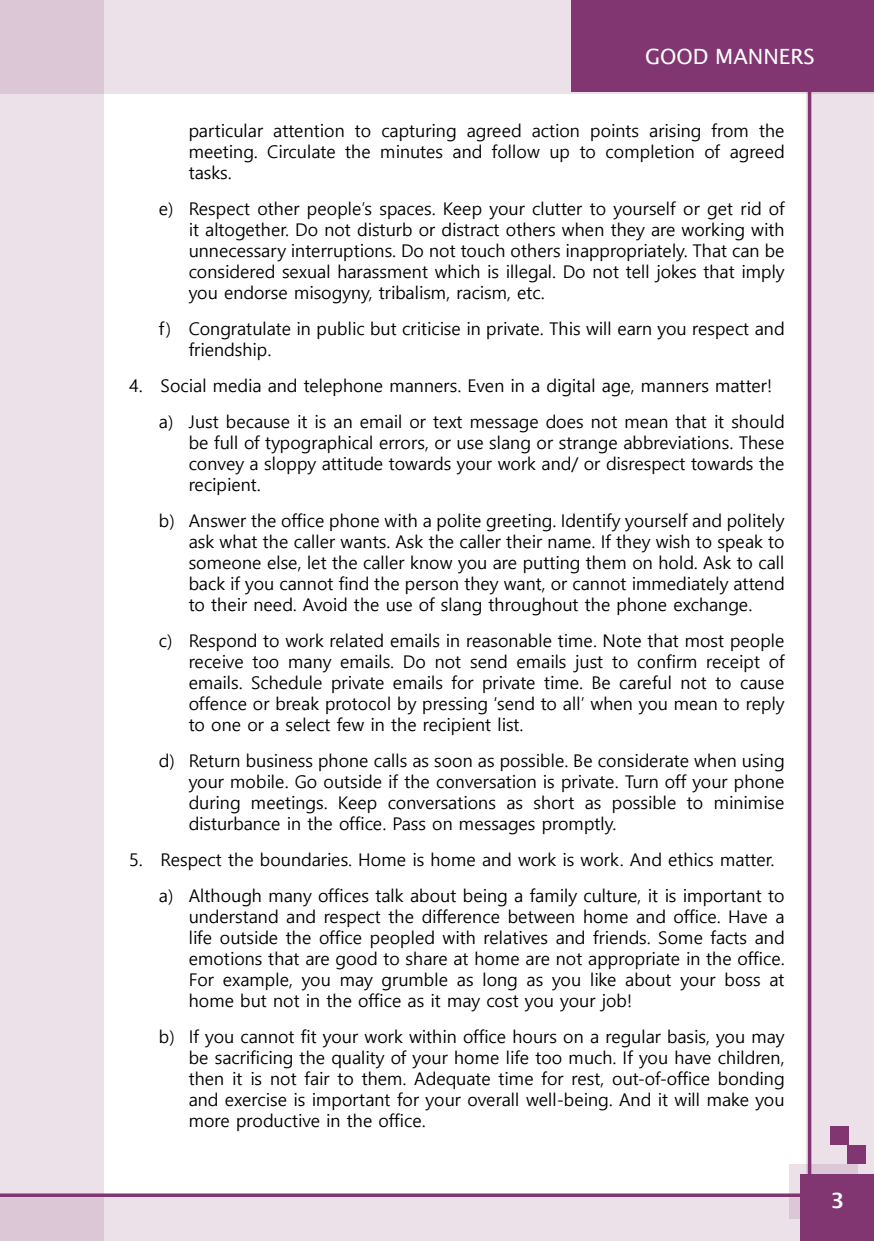
<style>
.page{position:relative;width:874px;height:1241px;background:#fff}
.page>*{position:absolute;margin:0;border:0;box-sizing:border-box;transform-origin:0 0}
.t1{font:21px "Lucida Sans";color:#fff}
.t2{font:600 21px "Lucida Sans";color:#fff}
.t3{font:17.5px/21px "Malgun Gothic";color:#000;text-align:justify}
</style>
<div class="page">
<div style="left:0;top:0;width:873px;height:94px;background:#ece1e9"></div>
<div style="left:571px;top:0;width:302px;height:92px;background:#813671"></div>
<svg style="left:0;top:0;width:104px;height:1193px;background:#eadee7"></svg>
<hr style="left:0;top:1193px;width:873px;height:3px;background:#813671">
<svg style="left:0;top:1196px;width:800px;height:44px;background:#e7d9e3"></svg>
<svg style="left:806px;top:92px;width:67px;height:1082px;background:#e6d7e2"></svg>
<div style="left:847px;top:1145px;width:18px;height:18px;background:#813671"></div>
<div style="left:829px;top:1126px;width:18px;height:18px;background:#813671"></div>
<svg style="left:788px;top:1163px;width:69px;height:54px"></svg>
<div style="left:800px;top:1174px;width:73px;height:66px;background:#813671"></div>
<p class="t1" style="left:644px;top:45px;width:171px">GOOD MANNERS</p>
<p class="t3" style="left:189px;top:121px;width:597px">particular attention to capturing agreed action points arising from the meeting. Circulate the minutes and follow up to completion of agreed tasks.</p>
<p class="t3" style="left:189px;top:199px;width:597px;text-indent:-30px">e) Respect other people’s spaces. Keep your clutter to yourself or get rid of it altogether. Do not disturb or distract others when they are working with unnecessary interruptions. Do not touch others inappropriately. That can be considered sexual harassment which is illegal. Do not tell jokes that imply you endorse misogyny, tribalism, racism, etc.</p>
<p class="t3" style="left:189px;top:319px;width:597px;text-indent:-30px">f) Congratulate in public but criticise in private. This will earn you respect and friendship.</p>
<p class="t3" style="left:159px;top:368px;width:627px;line-height:35.9px;text-indent:-30px">4. Social media and telephone manners. Even in a digital age, manners matter! a) Just because it is an email or text message does not mean that it should</p>
<p class="t3" style="left:189px;top:432px;width:597px">be full of typographical errors, or use slang or strange abbreviations. These convey a sloppy attitude towards your work and/ or disrespect towards the recipient.</p>
<p class="t3" style="left:189px;top:510px;width:597px;text-indent:-30px">b) Answer the office phone with a polite greeting. Identify yourself and politely ask what the caller wants. Ask the caller their name. If they wish to speak to someone else, let the caller know you are putting them on hold. Ask to call back if you cannot find the person they want, or cannot immediately attend to their need. Avoid the use of slang throughout the phone exchange.</p>
<p class="t3" style="left:189px;top:630px;width:597px;text-indent:-30px">c) Respond to work related emails in reasonable time. Note that most people receive too many emails. Do not send emails just to confirm receipt of emails. Schedule private emails for private time. Be careful not to cause offence or break protocol by pressing ‘send to all’ when you mean to reply to one or a select few in the recipient list.</p>
<p class="t3" style="left:189px;top:750px;width:597px;text-indent:-30px">d) Return business phone calls as soon as possible. Be considerate when using your mobile. Go outside if the conversation is private. Turn off your phone during meetings. Keep conversations as short as possible to minimise disturbance in the office. Pass on messages promptly.</p>
<p class="t3" style="left:159px;top:841px;width:627px;line-height:35.9px;text-indent:-30px">5. Respect the boundaries. Home is home and work is work. And ethics matter. a) Although many offices talk about being a family culture, it is important to</p>
<p class="t3" style="left:189px;top:906px;width:597px">understand and respect the difference between home and office. Have a life outside the office peopled with relatives and friends. Some facts and emotions that are good to share at home are not appropriate in the office.<br>For example, you may grumble as long as you like about your boss at home but not in the office as it may cost you your job!</p>
<p class="t3" style="left:189px;top:1026px;width:597px;text-indent:-30px">b) If you cannot fit your work within office hours on a regular basis, you may be sacrificing the quality of your home life too much. If you have children, then it is not fair to them. Adequate time for rest, out-of-office bonding and exercise is important for your overall well-being. And it will make you more productive in the office.</p>
<p class="t2" style="left:830px;top:1187px;width:15px">3</p>
</div>
